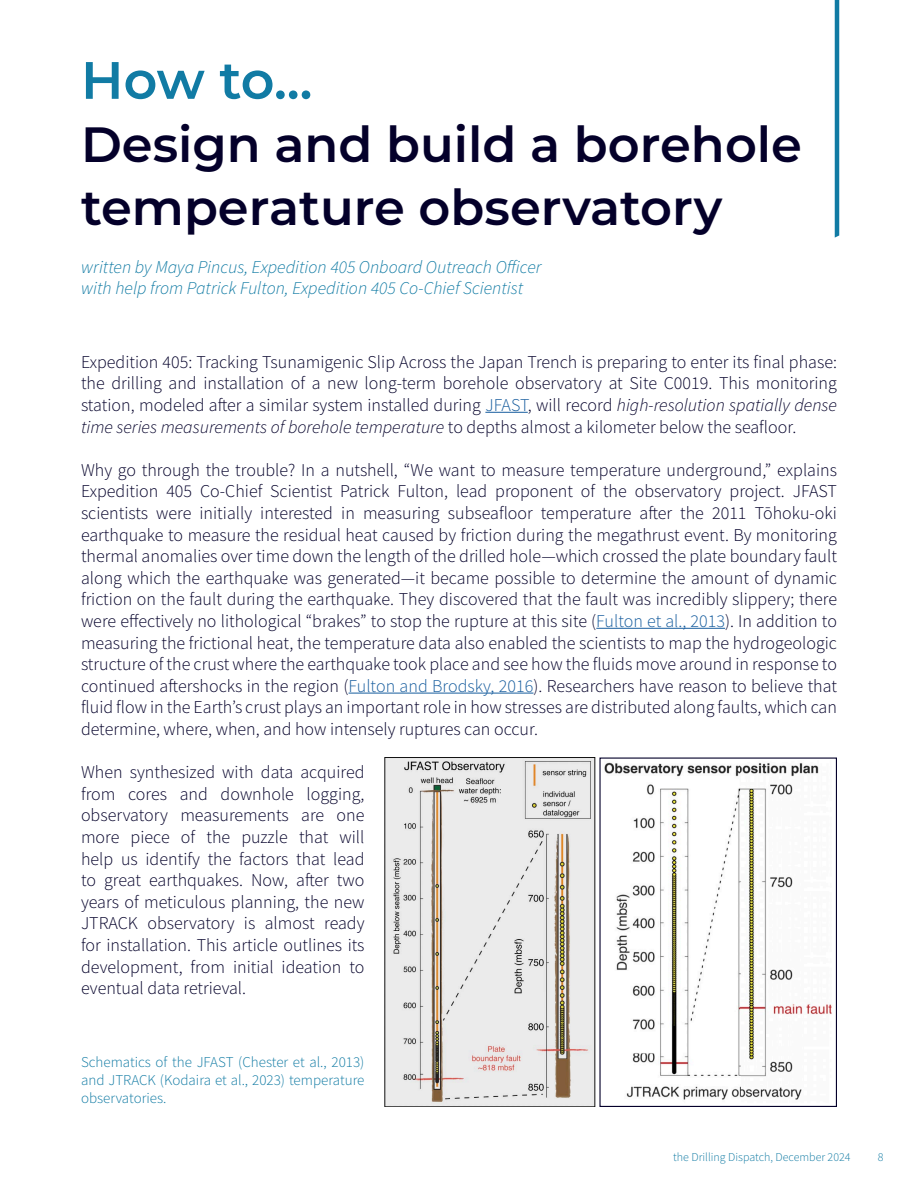
<style>
.page{position:relative;width:918px;height:1188px;background:#fff}
.page>*{position:absolute;margin:0;border:0;box-sizing:border-box;transform-origin:0 0}
.Medium_Blue_Title{font:600 52.5px "Montserrat";color:#117ba4}
.Medium_Blue_Title-2{font:600 49.5px/63px "Montserrat";color:#04002a}
.t1{font:18px/21.6px "Source Sans Variable";color:#04002a;text-align:justify}
.t2{font:italic 18px "Source Sans Variable";color:#117ba4}
.Medium_Blue_Figure{font:15px/18px "Source Sans Variable";color:#117ba4;text-align:justify}
.Dark_Blue_Body_Text{font:12px "Source Sans Variable";color:#117ba4}
.s1{color:#175d9e}
.s2{font-style:italic}
</style>
<div class="page">
<hr style="left:485px;top:412px;width:43px;height:1px;background:#175d9e">
<hr style="left:596px;top:628px;width:129px;height:1px;background:#175d9e">
<hr style="left:349px;top:693px;width:184px;height:1px;background:#175d9e">
<svg style="left:835px;top:0;width:4px;height:238px"></svg>
<img style="left:385px;top:758px;width:210px;height:349px">
<img style="left:604px;top:762px;width:228px;height:338px">
<div style="left:599px;top:758px;width:238px;height:349px;border:1px solid #04002a"></div>
<p class="Medium_Blue_Title" style="left:81px;top:43px;width:233px">How to...</p>
<p class="Medium_Blue_Title-2" style="left:81px;top:111px;width:723px">Design and build a borehole temperature observatory</p>
<p class="t2" style="left:81px;top:256px;width:462px">written by Maya Pincus, Expedition 405 Onboard Outreach Officer</p>
<p class="t2" style="left:81px;top:277px;width:444px">with help from Patrick Fulton, Expedition 405 Co-Chief Scientist</p>
<p class="t1" style="left:81px;top:351px;width:758px">Expedition 405: Tracking Tsunamigenic Slip Across the Japan Trench is preparing to enter its final phase: the drilling and installation of a new long-term borehole observatory at Site C0019. This monitoring station, modeled after a similar system installed during <span class="s1">JFAST</span>, will record <span class="s2">high-resolution spatially dense time series measurements of borehole temperature</span> to depths almost a kilometer below the seafloor.</p>
<p class="t1" style="left:81px;top:459px;width:758px">Why go through the trouble? In a nutshell, “We want to measure temperature underground,” explains Expedition 405 Co-Chief Scientist Patrick Fulton, lead proponent of the observatory project. JFAST scientists were initially interested in measuring subseafloor temperature after the 2011 Tōhoku-oki earthquake to measure the residual heat caused by friction during the megathrust event. By monitoring thermal anomalies over time down the length of the drilled hole—which crossed the plate boundary fault along which the earthquake was generated—it became possible to determine the amount of dynamic friction on the fault during the earthquake. They discovered that the fault was incredibly slippery; there were effectively no lithological “brakes” to stop the rupture at this site (<span class="s1">Fulton et al., 2013</span>). In addition to measuring the frictional heat, the temperature data also enabled the scientists to map the hydrogeologic structure of the crust where the earthquake took place and see how the fluids move around in response to continued aftershocks in the region (<span class="s1">Fulton and Brodsky, 2016</span>). Researchers have reason to believe that fluid flow in the Earth’s crust plays an important role in how stresses are distributed along faults, which can determine, where, when, and how intensely ruptures can occur.</p>
<p class="t1" style="left:81px;top:762px;width:285px">When synthesized with data acquired from cores and downhole logging, observatory measurements are one more piece of the puzzle that will help us identify the factors that lead to great earthquakes. Now, after two years of meticulous planning, the new JTRACK observatory is almost ready for installation. This article outlines its development, from initial ideation to eventual data retrieval.</p>
<p class="Medium_Blue_Figure" style="left:81px;top:1054px;width:285px">Schematics of the JFAST (Chester et al., 2013) and JTRACK (Kodaira et al., 2023) temperature observatories.</p>
<p class="Dark_Blue_Body_Text" style="left:673px;top:1149px;width:179px">the Drilling Dispatch, December 2024</p>
<p class="Dark_Blue_Body_Text" style="left:878px;top:1149px;width:7px">8</p>
</div>
